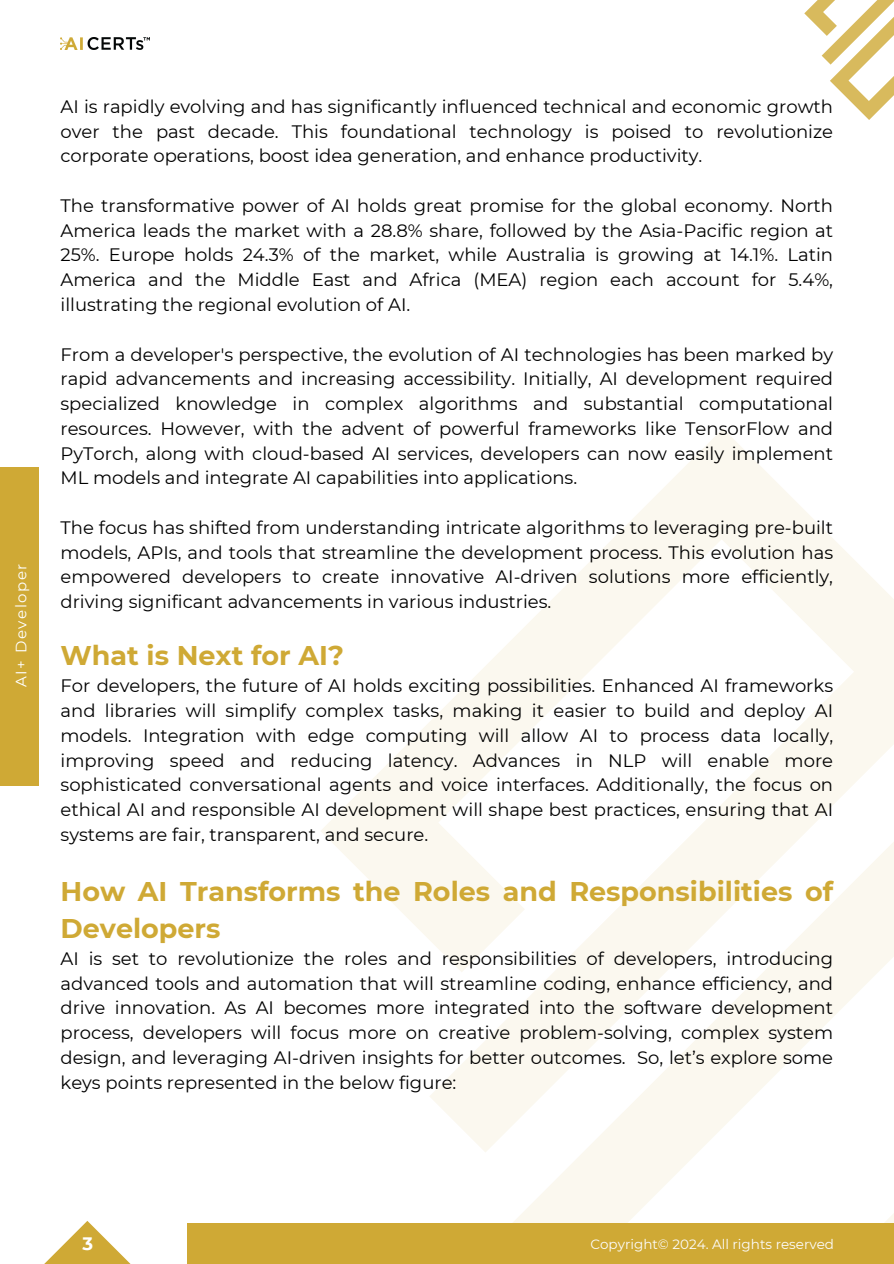
<style>
.page{position:relative;width:894px;height:1264px;background:#fff}
.page>*{position:absolute;margin:0;border:0;box-sizing:border-box;transform-origin:0 0}
.t1{font:700 27px/37.2px "Montserrat";color:#cfa935}
.t2{font:18px/24.8px "Montserrat";color:#000;text-align:justify}
.t3{font:700 18px "Montserrat";color:#fff}
.t4{font:15px "Montserrat";letter-spacing:.1em;color:#fff}
.t5{font:13.5px "Montserrat";color:#fdfdfd}
</style>
<div class="page">
<svg style="left:321px;top:429px;width:572px;height:718px"></svg>
<svg style="left:481px;top:770px;width:412px;height:452px"></svg>
<svg style="left:45px;top:1221px;width:85px;height:42px"></svg>
<div style="left:187px;top:1222px;width:706px;height:41px;background:#cfa935"></div>
<div style="left:0;top:467px;width:39px;height:318px;background:#cfa935"></div>
<img style="left:60px;top:37px;width:89px;height:13px">
<svg style="left:804px;top:0;width:89px;height:120px"></svg>
<p class="t4" style="left:12px;top:687px;width:125px;rotate:-90deg">AI+ Developer</p>
<h1 class="t2" style="left:60px;top:94px;width:773px">AI is rapidly evolving and has significantly influenced technical and economic growth over the past decade. This foundational technology is poised to revolutionize corporate operations, boost idea generation, and enhance productivity.</h1>
<h1 class="t2" style="left:60px;top:193px;width:773px">The transformative power of AI holds great promise for the global economy. North America leads the market with a 28.8% share, followed by the Asia-Pacific region at 25%. Europe holds 24.3% of the market, while Australia is growing at 14.1%. Latin America and the Middle East and Africa (MEA) region each account for 5.4%, illustrating the regional evolution of AI.</h1>
<h1 class="t2" style="left:60px;top:342px;width:773px">From a developer's perspective, the evolution of AI technologies has been marked by rapid advancements and increasing accessibility. Initially, AI development required specialized knowledge in complex algorithms and substantial computational resources. However, with the advent of powerful frameworks like TensorFlow and PyTorch, along with cloud-based AI services, developers can now easily implement ML models and integrate AI capabilities into applications.</h1>
<p class="t2" style="left:60px;top:515px;width:773px">The focus has shifted from understanding intricate algorithms to leveraging pre-built models, APIs, and tools that streamline the development process. This evolution has empowered developers to create innovative AI-driven solutions more efficiently, driving significant advancements in various industries.</p>
<p class="t1" style="left:60px;top:637px;width:285px">What is Next for AI?</p>
<p class="t2" style="left:60px;top:673px;width:773px">For developers, the future of AI holds exciting possibilities. Enhanced AI frameworks and libraries will simplify complex tasks, making it easier to build and deploy AI models. Integration with edge computing will allow AI to process data locally, improving speed and reducing latency. Advances in NLP will enable more sophisticated conversational agents and voice interfaces. Additionally, the focus on ethical AI and responsible AI development will shape best practices, ensuring that AI systems are fair, transparent, and secure.</p>
<h1 class="t1" style="left:60px;top:872px;width:773px">How AI Transforms the Roles and Responsibilities of<br>Developers</h1>
<h1 class="t2" style="left:60px;top:945px;width:773px">AI is set to revolutionize the roles and responsibilities of developers, introducing advanced tools and automation that will streamline coding, enhance efficiency, and drive innovation. As AI becomes more integrated into the software development process, developers will focus more on creative problem-solving, complex system design, and leveraging AI-driven insights for better outcomes. So, let’s explore some</h1>
<h1 class="t2" style="left:60px;top:1069px;width:397px">keys points represented in the below figure:</h1>
<p class="t3" style="left:82px;top:1232px;width:12px">3</p>
<h1 class="t5" style="left:590px;top:1235px;width:245px">Copyright© 2024. All rights reserved</h1>
</div>
